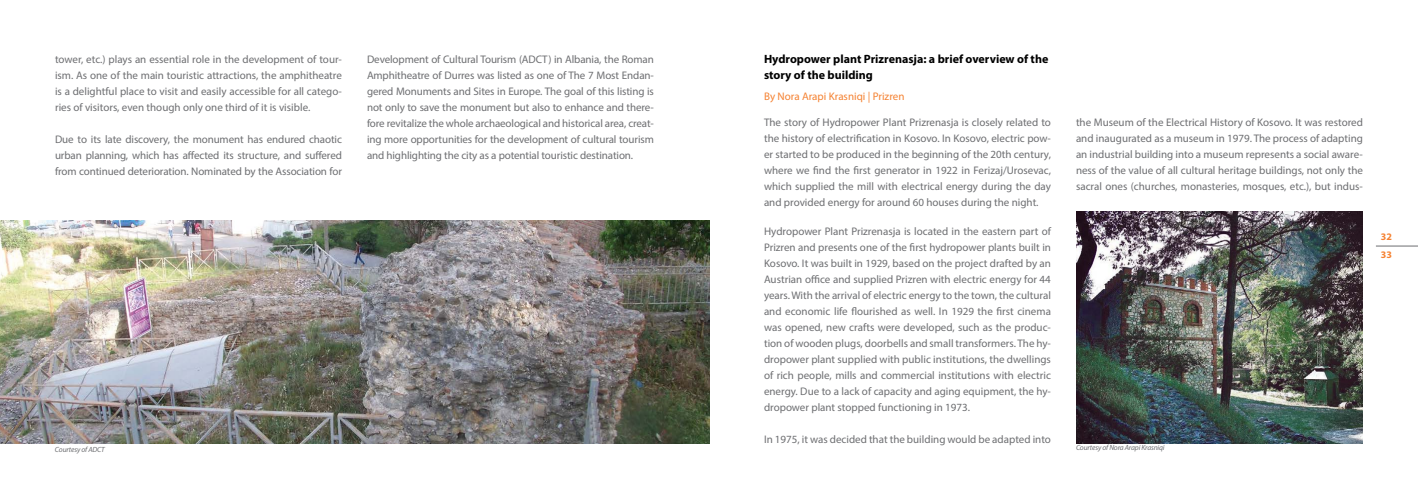
<style>
.page{position:relative;width:1418px;height:499px;background:#fff}
.page>*{position:absolute;margin:0;border:0;box-sizing:border-box;transform-origin:0 0}
.t1{font:700 12px/16px "Myriad Pro";color:#000}
.t2{font:11px/16px "Myriad Pro";color:#6d6e71;text-align:justify}
.t3{font:11px "Myriad Pro";color:#f58232}
.t4{font:700 10px "Myriad Pro";color:#f58232}
.t5{font:italic 7.5px "Myriad Pro";letter-spacing:-.02em;color:#6d6e71}
</style>
<div class="page">
<hr style="left:1375px;top:246px;width:42px;height:1px;background:#6d6e71">
<img style="left:0;top:220px;width:709px;height:224px">
<img style="left:1076px;top:212px;width:286px;height:232px">
<p class="t2" style="left:55px;top:51px;width:288px">tower, etc.) plays an essential role in the development of tour&shy;ism. As one of the main touristic attractions, the amphitheatre is a delightful place to visit and easily accessible for all catego&shy;ries of visitors, even though only one third of it is visible.</p>
<p class="t2" style="left:55px;top:131px;width:288px">Due to its late discovery, the monument has endured chaotic urban planning, which has affected its structure, and suffered from continued deterioration. Nominated by the Association for</p>
<p class="t2" style="left:367px;top:51px;width:288px">Development of Cultural Tourism (ADCT) in Albania, the Roman Amphitheatre of Durres was listed as one of The 7 Most Endan&shy;gered Monuments and Sites in Europe. The goal of this listing is not only to save the monument but also to enhance and there&shy;fore revitalize the whole archaeological and historical area, creat&shy;ing more opportunities for the development of cultural tourism and highlighting the city as a potential touristic destination.</p>
<p class="t5" style="left:55px;top:445px;width:51px">Courtesy of ADCT</p>
<p class="t1" style="left:764px;top:51px;width:286px">Hydropower plant Prizrenasja: a brief overview of the story of the building</p>
<p class="t3" style="left:764px;top:89px;width:142px">By Nora Arapi Krasniqi | Prizren</p>
<p class="t2" style="left:764px;top:114px;width:288px">The story of Hydropower Plant Prizrenasja is closely related to the history of electrification in Kosovo. In Kosovo, electric pow&shy;er started to be produced in the beginning of the 20th century, where we find the first generator in 1922 in Ferizaj/Urosevac, which supplied the mill with electrical energy during the day and provided energy for around 60 houses during the night.</p>
<p class="t2" style="left:764px;top:223px;width:288px">Hydropower Plant Prizrenasja is located in the eastern part of Prizren and presents one of the first hydropower plants built in Kosovo. It was built in 1929, based on the project drafted by an Austrian office and supplied Prizren with electric energy for 44 years. With the arrival of electric energy to the town, the cultural and economic life flourished as well. In 1929 the first cinema was opened, new crafts were developed, such as the produc&shy;tion of wooden plugs, doorbells and small transformers. The hy&shy;dropower plant supplied with public institutions, the dwellings of rich people, mills and commercial institutions with electric energy. Due to a lack of capacity and aging equipment, the hy&shy;dropower plant stopped functioning in 1973.</p>
<p class="t2" style="left:764px;top:431px;width:288px">In 1975, it was decided that the building would be adapted into</p>
<p class="t2" style="left:1075px;top:114px;width:288px">the Museum of the Electrical History of Kosovo. It was restored and inaugurated as a museum in 1979. The process of adapting an industrial building into a museum represents a social aware&shy;ness of the value of all cultural heritage buildings, not only the sacral ones (churches, monasteries, mosques, etc.), but indus-</p>
<p class="t4" style="left:1380px;top:231px;width:13px">32</p>
<p class="t4" style="left:1380px;top:248px;width:13px">33</p>
<p class="t5" style="left:1075px;top:442px;width:90px">Courtesy of Nora Arapi Krasniqi</p>
</div>
